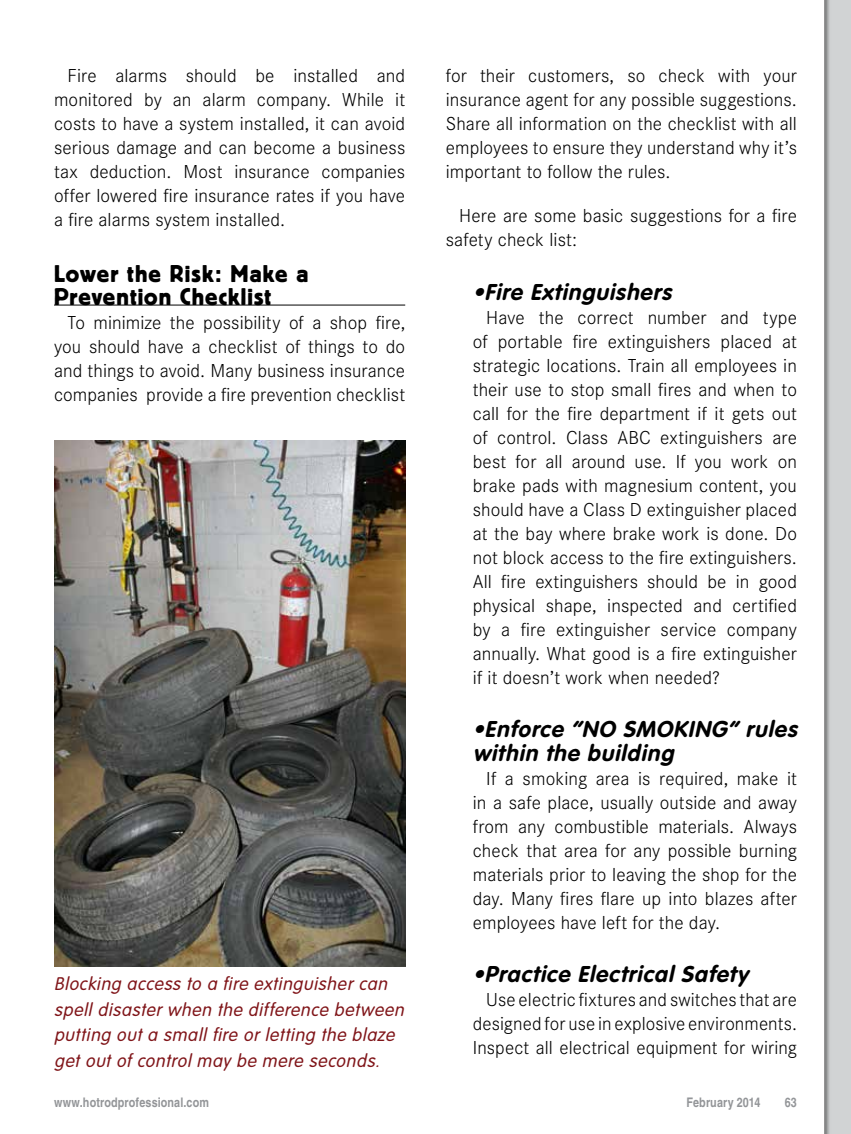
<style>
.page{position:relative;width:851px;height:1134px;background:#fff}
.page>*{position:absolute;margin:0;border:0;box-sizing:border-box;transform-origin:0 0}
.t1{font:24px/22.5px "Block BE";letter-spacing:.045em;color:#000}
.t2{font:italic 700 22.5px/24px "Corporate Rounded";letter-spacing:.045em;color:#000}
.t3{font:300 19.5px/24px "Corporate S";letter-spacing:.005em;color:#000;text-align:justify}
.t4{font:italic 18px/25.5px "Corporate Rounded";letter-spacing:.045em;color:#801519}
.t5{font:700 13.2px "Helvetica";letter-spacing:.01em;color:#939598;scale:.82 1}
</style>
<div class="page">
<svg style="left:824px;top:0;width:26px;height:1134px;background:#c5c7c8"></svg>
<hr style="left:54px;top:305px;width:351px;height:1px;background:#000">
<img style="left:54px;top:440px;width:351px;height:527px">
<p class="t3" style="left:54px;top:64px;width:353px;text-indent:13px">Fire alarms should be installed and monitored by an alarm company. While it costs to have a system installed, it can avoid serious damage and can become a business tax deduction. Most insurance companies offer lowered fire insurance rates if you have a fire alarms system installed.</p>
<p class="t1" style="left:54px;top:262px;width:256px">Lower the Risk: Make a<br>Prevention Checklist</p>
<p class="t3" style="left:54px;top:311px;width:353px;text-indent:13px">To minimize the possibility of a shop fire, you should have a checklist of things to do and things to avoid. Many business insurance companies provide a fire prevention checklist</p>
<p class="t4" style="left:54px;top:971px;width:351px">Blocking access to a fire extinguisher can spell disaster when the difference between putting out a small fire or letting the blaze get out of control may be mere seconds.</p>
<p class="t3" style="left:446px;top:64px;width:353px">for their customers, so check with your insurance agent for any possible suggestions.<br>Share all information on the checklist with all employees to ensure they understand why it’s important to follow the rules.</p>
<p class="t3" style="left:446px;top:204px;width:353px;text-indent:13px">Here are some basic suggestions for a fire safety check list:</p>
<p class="t2" style="left:472px;top:279px;width:200px">•Fire Extinguishers</p>
<p class="t3" style="left:473px;top:306px;width:326px;text-indent:13px">Have the correct number and type of portable fire extinguishers placed at strategic locations. Train all employees in their use to stop small fires and when to call for the fire department if it gets out of control. Class ABC extinguishers are best for all around use. If you work on brake pads with magnesium content, you should have a Class D extinguisher placed at the bay where brake work is done. Do not block access to the fire extinguishers.<br>All fire extinguishers should be in good physical shape, inspected and certified by a fire extinguisher service company annually. What good is a fire extinguisher if it doesn’t work when needed?</p>
<p class="t2" style="left:472px;top:717px;width:325px">•Enforce “NO SMOKING” rules within the building</p>
<p class="t3" style="left:473px;top:767px;width:326px;text-indent:13px">If a smoking area is required, make it in a safe place, usually outside and away from any combustible materials. Always check that area for any possible burning materials prior to leaving the shop for the day. Many fires flare up into blazes after employees have left for the day.</p>
<p class="t2" style="left:472px;top:962px;width:277px">•Practice Electrical Safety</p>
<p class="t3" style="left:473px;top:988px;width:326px;text-indent:13px">Use electric fixtures and switches that are designed for use in explosive environments.<br>Inspect all electrical equipment for wiring</p>
<p class="t5" style="left:54px;top:1094px;width:190px">www.hotrodprofessional.com</p>
<p class="t5" style="left:686px;top:1094px;width:92px">February 2014</p>
<p class="t5" style="left:784px;top:1094px;width:16px">63</p>
</div>
